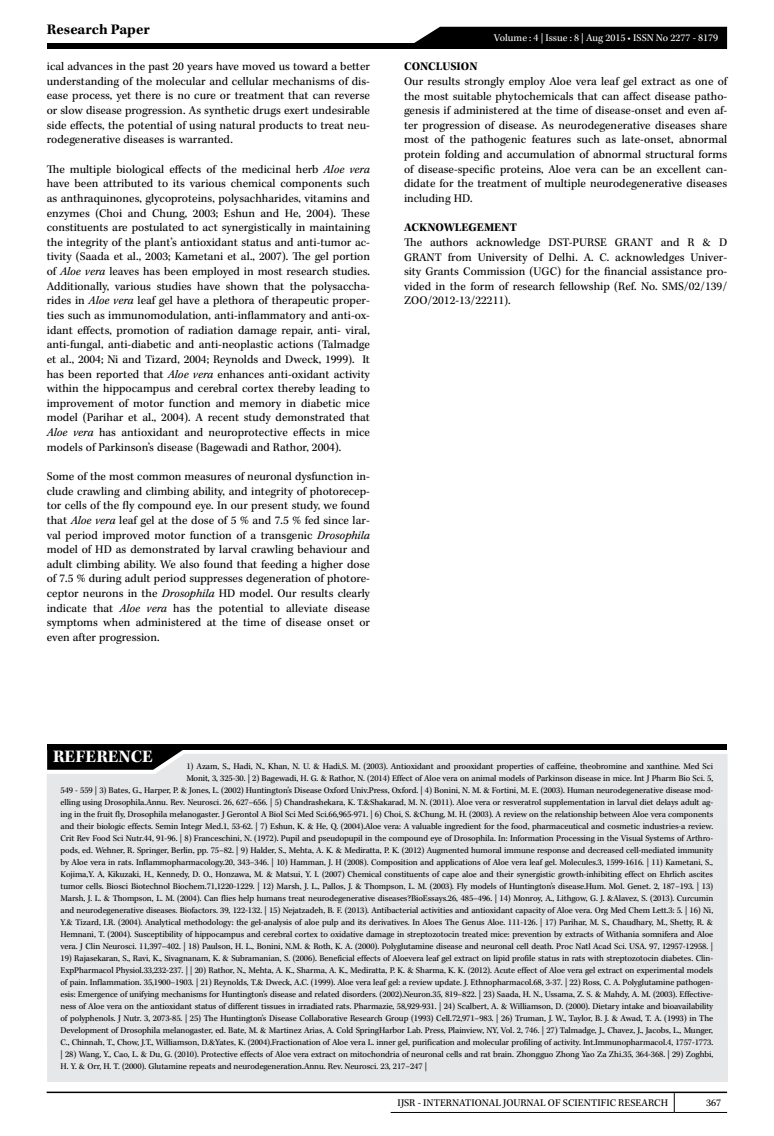
<style>
.page{position:relative;width:774px;height:1136px;background:#fff}
.page>*{position:absolute;margin:0;border:0;box-sizing:border-box;transform-origin:0 0}
.t1{font:700 18px "Kepler Std";letter-spacing:.005em;color:#fff}
.t2{font:700 15px "Kepler Std";color:#000}
.t3{font:12px/14.7px "Kepler Std";color:#000;text-align:justify}
.t4{font:700 12px "Kepler Std";color:#000}
.t5{font:10.5px "Kepler Std";color:#000}
.t6{font:10.5px "Kepler Std";color:#fff}
.t7{font:9px/12px "Kepler Std";letter-spacing:-.01em;color:#000;text-align:right}
.s1{font-style:italic}
</style>
<div class="page">
<hr style="left:47px;top:1091px;width:680px;height:1px;background:#000">
<svg style="left:674px;top:1092px;width:1px;height:19px"></svg>
<hr style="left:391px;top:1111px;width:283px;height:1px;background:#000">
<hr style="left:674px;top:1111px;width:53px;height:1px;background:#000">
<div style="left:47px;top:43px;width:680px;height:6px;background:#000"></div>
<div style="left:414px;top:27px;width:313px;height:16px;background:#000"></div>
<div style="left:47px;top:754px;width:681px;height:327px;background:#e6e7e8"></div>
<div style="left:47px;top:743px;width:680px;height:6px;background:#000"></div>
<svg style="left:47px;top:749px;width:139px;height:20px"></svg>
<h2 class="t2" style="left:47px;top:21px;width:104px">Research Paper</h2>
<p class="t3" style="left:47px;top:59px;width:325px">ical advances in the past 20 years have moved us toward a better understanding of the molecular and cellular mechanisms of dis&shy;ease process, yet there is no cure or treatment that can reverse or slow disease progression. As synthetic drugs exert undesirable side effects, the potential of using natural products to treat neu&shy;rodegenerative diseases is warranted.</p>
<p class="t3" style="left:47px;top:162px;width:325px">The multiple biological effects of the medicinal herb <span class="s1">Aloe vera </span>have been attributed to its various chemical components such as anthraquinones, glycoproteins, polysachharides, vitamins and enzymes (Choi and Chung, 2003; Eshun and He, 2004). These constituents are postulated to act synergistically in maintaining the integrity of the plant’s antioxidant status and anti-tumor ac&shy;tivity (Saada et al., 2003; Kametani et al., 2007). The gel portion of <span class="s1">Aloe vera</span> leaves has been employed in most research studies.<br>Additionally, various studies have shown that the polysaccha&shy;rides in <span class="s1">Aloe vera</span> leaf gel have a plethora of therapeutic proper&shy;ties such as immunomodulation, anti-inflammatory and anti-ox&shy;idant effects, promotion of radiation damage repair, anti- viral, anti-fungal, anti-diabetic and anti-neoplastic actions (Talmadge et al., 2004; Ni and Tizard, 2004; Reynolds and Dweck, 1999). It has been reported that <span class="s1">Aloe vera</span> enhances anti-oxidant activity within the hippocampus and cerebral cortex thereby leading to improvement of motor function and memory in diabetic mice model (Parihar et al., 2004). A recent study demonstrated that <span class="s1">Aloe vera</span> has antioxidant and neuroprotective effects in mice models of Parkinson’s disease (Bagewadi and Rathor, 2004).</p>
<p class="t3" style="left:47px;top:469px;width:325px">Some of the most common measures of neuronal dysfunction in&shy;clude crawling and climbing ability, and integrity of photorecep&shy;tor cells of the fly compound eye. In our present study, we found that <span class="s1">Aloe vera</span> leaf gel at the dose of 5 % and 7.5 % fed since lar&shy;val period improved motor function of a transgenic <span class="s1">Drosophila </span>model of HD as demonstrated by larval crawling behaviour and adult climbing ability. We also found that feeding a higher dose of 7.5 % during adult period suppresses degeneration of photore&shy;ceptor neurons in the <span class="s1">Drosophila</span> HD model. Our results clearly indicate that <span class="s1">Aloe vera</span> has the potential to alleviate disease symptoms when administered at the time of disease onset or even after progression.</p>
<p class="t6" style="left:494px;top:32px;width:226px">Volume : 4 | Issue : 8 | Aug 2015 • ISSN No 2277 - 8179</p>
<h3 class="t4" style="left:404px;top:60px;width:75px">CONCLUSION</h3>
<p class="t3" style="left:404px;top:74px;width:325px">Our results strongly employ Aloe vera leaf gel extract as one of the most suitable phytochemicals that can affect disease patho&shy;genesis if administered at the time of disease-onset and even af&shy;ter progression of disease. As neurodegenerative diseases share most of the pathogenic features such as late-onset, abnormal protein folding and accumulation of abnormal structural forms of disease-specific proteins, Aloe vera can be an excellent can&shy;didate for the treatment of multiple neurodegenerative diseases including HD.</p>
<h3 class="t4" style="left:404px;top:221px;width:115px">ACKNOWLEGEMENT</h3>
<p class="t3" style="left:404px;top:235px;width:325px">The authors acknowledge DST-PURSE GRANT and R &amp; D GRANT from University of Delhi. A. C. acknowledges Univer&shy;sity Grants Commission (UGC) for the financial assistance pro&shy;vided in the form of research fellowship (Ref. No. SMS/02/139/ ZOO/2012-13/22211).</p>
<h1 class="t1" style="left:53px;top:745px;width:101px">REFERENCE</h1>
<p class="t7" style="left:61px;top:760px;width:654px">1) Azam, S., Hadi, N., Khan, N. U. &amp; Hadi,S. M. (2003). Antioxidant and prooxidant properties of caffeine, theobromine and xanthine. Med Sci<br>Monit, 3, 325-30. | 2) Bagewadi, H. G. &amp; Rathor, N. (2014) Effect of Aloe vera on animal models of Parkinson disease in mice. Int J Pharm Bio Sci. 5,<br>549 - 559 | 3) Bates, G., Harper, P. &amp; Jones, L. (2002) Huntington’s Disease Oxford Univ.Press, Oxford. | 4) Bonini, N. M. &amp; Fortini, M. E. (2003). Human neurodegenerative disease mod&shy;elling using Drosophila.Annu. Rev. Neurosci. 26, 627–656. | 5) Chandrashekara, K. T.&amp;Shakarad, M. N. (2011). Aloe vera or resveratrol supplementation in larval diet delays adult ag&shy;ing in the fruit fly, Drosophila melanogaster. J Gerontol A Biol Sci Med Sci.66,965-971. | 6) Choi, S. &amp;Chung, M. H. (2003). A review on the relationship between Aloe vera components and their biologic effects. Semin Integr Med.1, 53-62. | 7) Eshun, K. &amp; He, Q. (2004).Aloe vera: A valuable ingredient for the food, pharmaceutical and cosmetic industries-a review.<br>Crit Rev Food Sci Nutr.44, 91-96. | 8) Franceschini, N. (1972). Pupil and pseudopupil in the compound eye of Drosophila. In: Information Processing in the Visual Systems of Arthro&shy;pods, ed. Wehner, R. Springer, Berlin, pp. 75–82. | 9) Halder, S., Mehta, A. K. &amp; Mediratta, P. K. (2012) Augmented humoral immune response and decreased cell-mediated immunity by Aloe vera in rats. Inflammopharmacology.20, 343–346. | 10) Hamman, J. H (2008). Composition and applications of Aloe vera leaf gel. Molecules.3, 1599-1616. | 11) Kametani, S., Kojima,Y. A, Kikuzaki, H., Kennedy, D. O., Honzawa, M. &amp; Matsui, Y. I. (2007) Chemical constituents of cape aloe and their synergistic growth-inhibiting effect on Ehrlich ascites tumor cells. Biosci Biotechnol Biochem.71,1220-1229. | 12) Marsh, J. L., Pallos, J. &amp; Thompson, L. M. (2003). Fly models of Huntington’s disease.Hum. Mol. Genet. 2, 187–193. | 13)<br>Marsh, J. L. &amp; Thompson, L. M. (2004). Can flies help humans treat neurodegenerative diseases?BioEssays.26, 485–496. | 14) Monroy, A., Lithgow, G. J. &amp;Alavez, S. (2013). Curcumin and neurodegenerative diseases. Biofactors. 39, 122-132. | 15) Nejatzadeh, B. F. (2013). Antibacterial activities and antioxidant capacity of Aloe vera. Org Med Chem Lett.3: 5. | 16) Ni, Y.&amp; Tizard, I.R. (2004). Analytical methodology: the gel-analysis of aloe pulp and its derivatives. In Aloes The Genus Aloe. 111-126. | 17) Parihar, M. S., Chaudhary, M., Shetty, R. &amp; Hemnani, T. (2004). Susceptibility of hippocampus and cerebral cortex to oxidative damage in streptozotocin treated mice: prevention by extracts of Withania somnifera and Aloe vera. J Clin Neurosci. 11,397–402. | 18) Paulson, H. L., Bonini, N.M. &amp; Roth, K. A. (2000). Polyglutamine disease and neuronal cell death. Proc Natl Acad Sci. USA. 97, 12957-12958. |</p>
<p class="t7" style="left:61px;top:952px;width:654px;text-align:justify">19) Rajasekaran, S., Ravi, K., Sivagnanam, K. &amp; Subramanian, S. (2006). Beneficial effects of Aloevera leaf gel extract on lipid profile status in rats with streptozotocin diabetes. Clin-ExpPharmacol Physiol.33,232-237. | | 20) Rathor, N., Mehta, A. K., Sharma, A. K., Mediratta, P. K. &amp; Sharma, K. K. (2012). Acute effect of Aloe vera gel extract on experimental models of pain. Inflammation. 35,1900–1903. | 21) Reynolds, T.&amp; Dweck, A.C. (1999). Aloe vera leaf gel: a review update. J. Ethnopharmacol.68, 3-37. | 22) Ross, C. A. Polyglutamine pathogen&shy;esis: Emergence of unifying mechanisms for Huntington’s disease and related disorders. (2002).Neuron.35, 819–822. | 23) Saada, H. N., Ussama, Z. S. &amp; Mahdy, A. M. (2003). Effective&shy;ness of Aloe vera on the antioxidant status of different tissues in irradiated rats. Pharmazie, 58,929-931. | 24) Scalbert, A. &amp; Williamson, D. (2000). Dietary intake and bioavailability of polyphenols. J Nutr. 3, 2073-85. | 25) The Huntington’s Disease Collaborative Research Group (1993) Cell.72,971–983. | 26) Truman, J. W., Taylor, B. J. &amp; Awad, T. A. (1993) in The Development of Drosophila melanogaster, ed. Bate, M. &amp; Martinez Arias, A. Cold SpringHarbor Lab. Press, Plainview, NY, Vol. 2, 746. | 27) Talmadge, J., Chavez, J., Jacobs, L., Munger, C., Chinnah, T., Chow, J.T., Williamson, D.&amp;Yates, K. (2004).Fractionation of Aloe vera L. inner gel, purification and molecular profiling of activity. Int.Immunopharmacol.4, 1757-1773. | 28) Wang, Y., Cao, L. &amp; Du, G. (2010). Protective effects of Aloe vera extract on mitochondria of neuronal cells and rat brain. Zhongguo Zhong Yao Za Zhi.35, 364-368. | 29) Zoghbi, H. Y. &amp; Orr, H. T. (2000). Glutamine repeats and neurodegeneration.Annu. Rev. Neurosci. 23, 217–247 |</p>
<p class="t5" style="left:398px;top:1097px;width:272px">IJSR - INTERNATIONAL JOURNAL OF SCIENTIFIC RESEARCH</p>
<p class="t5" style="left:706px;top:1097px;width:17px">367</p>
</div>
